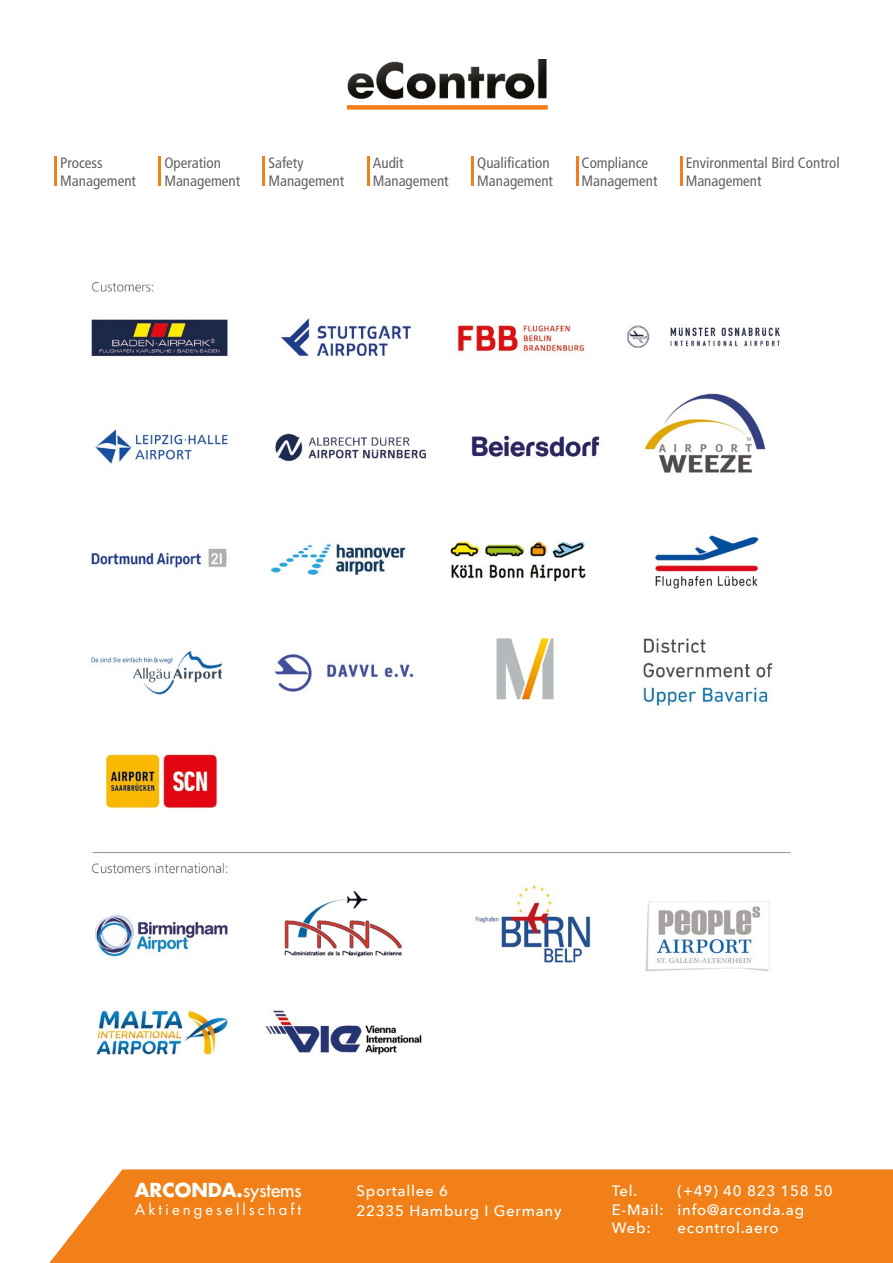
<style>
.page{position:relative;width:893px;height:1263px;background:#fff}
.page>*{position:absolute;margin:0;border:0;box-sizing:border-box;transform-origin:0 0}
.t1{font:700 18.75px "Futura Std";color:#fff}
.t2{font:condensed 15px/18px "Frutiger LT Std";color:#646363}
.t3{font:500 15px/18px "Avenir Next";letter-spacing:.05em;color:#fff}
.t4{font:15px "Futura Std";letter-spacing:.2em;color:#fff}
.s1{font-weight:500}
</style>
<div class="page">
<img style="left:88px;top:282px;width:703px;height:777px">
<img style="left:347px;top:59px;width:200px;height:41px">
<hr style="left:680px;top:157px;width:3px;height:29px;background:#f08017">
<hr style="left:471px;top:157px;width:3px;height:29px;background:#f08017">
<hr style="left:263px;top:157px;width:2px;height:29px;background:#f08017">
<hr style="left:158px;top:157px;width:3px;height:29px;background:#f08017">
<hr style="left:576px;top:157px;width:2px;height:29px;background:#f08017">
<hr style="left:54px;top:157px;width:3px;height:29px;background:#f08017">
<hr style="left:367px;top:157px;width:3px;height:29px;background:#f08017">
<div style="left:347px;top:105px;width:201px;height:5px;background:#f08017"></div>
<div style="left:49px;top:1169px;width:844px;height:94px;background:#f08017"></div>
<p class="t2" style="left:268px;top:154px;width:77px">Safety<br>Management</p>
<p class="t2" style="left:477px;top:154px;width:77px">Qualification<br>Management</p>
<p class="t2" style="left:60px;top:154px;width:77px">Process<br>Management</p>
<p class="t2" style="left:373px;top:154px;width:77px">Audit<br>Management</p>
<p class="t2" style="left:164px;top:154px;width:77px">Operation<br>Management</p>
<p class="t2" style="left:582px;top:154px;width:77px">Compliance<br>Management</p>
<p class="t2" style="left:686px;top:154px;width:156px">Environmental Bird Control<br>Management</p>
<p class="t1" style="left:135px;top:1178px;width:168px">ARCONDA.<span class="s1">systems</span></p>
<p class="t4" style="left:135px;top:1200px;width:168px">Aktiengesellschaft</p>
<p class="t3" style="left:356px;top:1181px;width:207px;line-height:19.5px">Sportallee 6<br>22335 Hamburg Ⅰ Germany</p>
<p class="t3" style="left:612px;top:1182px;width:27px">Tel.</p>
<p class="t3" style="left:612px;top:1182px;width:222px;text-indent:66px">(+49) 40 823 158 50<br>E-Mail: info@arconda.ag<br>Web:</p>
<p class="t3" style="left:678px;top:1218px;width:102px">econtrol.aero</p>
</div>
